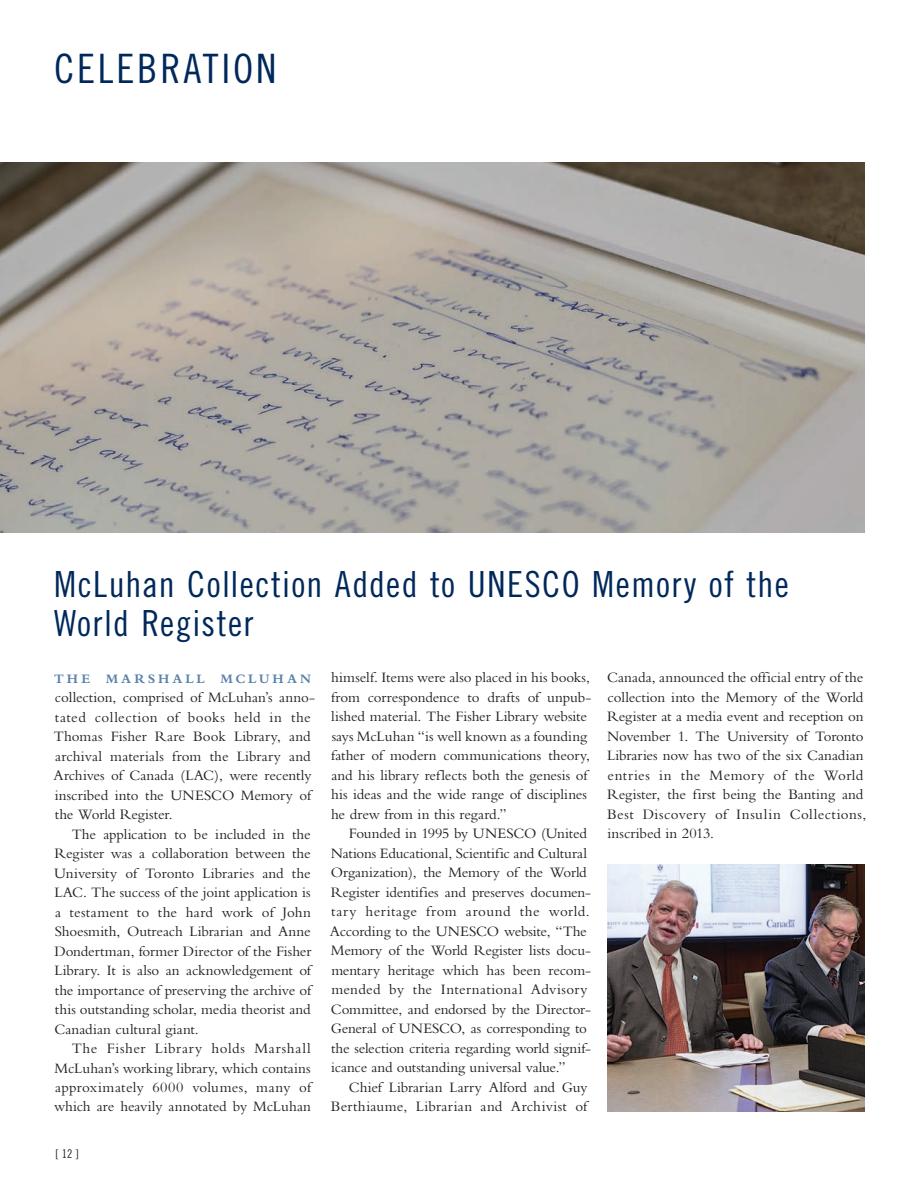
<style>
.page{position:relative;width:918px;height:1188px;background:#fff}
.page>*{position:absolute;margin:0;border:0;box-sizing:border-box;transform-origin:0 0}
.t1{font:40.5px "Trade Gothic LT Std Cn 18";letter-spacing:.07em;color:#00285b}
.t2{font:36px/39px "Trade Gothic LT Std Cn 18";letter-spacing:.035em;color:#00285b}
.t3{font:15px/19.5px "Bembo";color:#231f20}
.t4{font:700 13.5px "Bembo";letter-spacing:.23em;color:#5980aa}
.t5{font:12px "Trade Gothic LT Std Cn 18";color:#231f20}
</style>
<div class="page">
<img style="left:0;top:162px;width:865px;height:370px">
<img style="left:607px;top:864px;width:258px;height:248px">
<h1 class="t1" style="left:54px;top:45px;width:224px">CELEBRATION</h1>
<h2 class="t2" style="left:54px;top:565px;width:736px">McLuhan Collection Added to UNESCO Memory of the<br>World Register</h2>
<p class="t4" style="left:54px;top:671px;width:258px">THE MARSHALL MCLU HAN</p>
<p class="t3" style="left:54px;top:687px;width:263px">collection, comprised of McLuhan’s anno&shy;tated collection of books held in the Thomas Fisher Rare Book Library, and archival materials from the Library and Archives of Canada (LAC), were recently inscribed into the UNESCO Memory of the World Register.</p>
<p class="t3" style="left:54px;top:824px;width:259px;text-align:justify;text-indent:17px">The application to be included in the Register was a collaboration between the University of Toronto Libraries and the LAC. The success of the joint application is a testament to the hard work of John Shoesmith, Outreach Librarian and Anne Dondertman, former Director of the Fisher Library. It is also an acknowledgement of the importance of preserving the archive of this outstanding scholar, media theorist and Canadian cultural giant.</p>
<p class="t3" style="left:54px;top:1038px;width:259px;text-align:justify;text-indent:18px">The Fisher Library holds Marshall McLuhan’s working library, which contains approximately 6000 volumes, many of which are heavily annotated by McLuhan</p>
<p class="t5" style="left:56px;top:1147px;width:25px">[ 12 ]</p>
<p class="t3" style="left:331px;top:668px;width:262px">himself. Items were also placed in his books, from correspondence to drafts of unpub&shy;lished material. The Fisher Library website says McLuhan “is well known as a founding father of modern communications theory, and his library reflects both the genesis of his ideas and the wide range of disciplines he drew from in this regard.”</p>
<p class="t3" style="left:330px;top:824px;width:263px;text-indent:19px">Founded in 1995 by UNESCO (United Nations Educational, Scientific and Cultural Organization), the Memory of the World Register identifies and preserves documen&shy;tary heritage from around the world.<br>According to the UNESCO website, “The Memory of the World Register lists docu&shy;mentary heritage which has been recom&shy;mended by the International Advisory Committee, and endorsed by the Director-General of UNESCO, as corresponding to the selection criteria regarding world signif&shy;icance and outstanding universal value.”</p>
<p class="t3" style="left:331px;top:1077px;width:258px;text-align:right">Chief Librarian Larry Alford and Guy<br>Berthiaume, Librarian and Archivist of</p>
<p class="t3" style="left:607px;top:668px;width:261px">Canada, announced the official entry of the collection into the Memory of the World Register at a media event and reception on November 1. The University of Toronto Libraries now has two of the six Canadian entries in the Memory of the World Register, the first being the Banting and Best Discovery of Insulin Collections, inscribed in 2013.</p>
</div>
